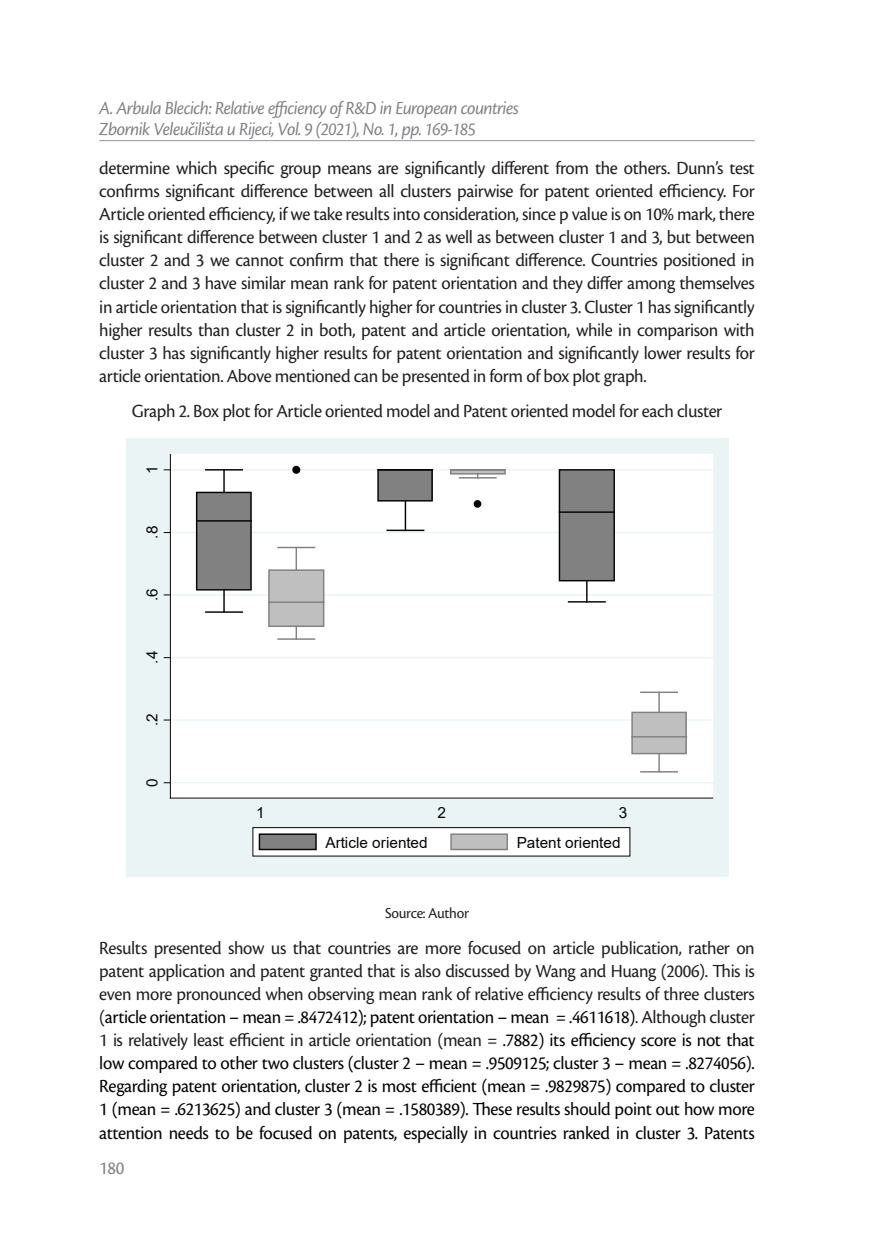
<style>
.page{position:relative;width:874px;height:1241px;background:#fff}
.page>*{position:absolute;margin:0;border:0;box-sizing:border-box;transform-origin:0 0}
.Opis_slike{font:19.25px/23.1px "Cronos Pro";letter-spacing:-.02em;color:#231f20;text-align:justify;scale:.96 1}
.t1{font:19.25px/23.1px "Cronos Pro";letter-spacing:-.02em;color:#040503;text-align:justify;scale:.96 1}
.t2{font:italic 19.25px/21px "Cronos Pro";letter-spacing:-.035em;color:#808285;scale:.96 1}
.t3{font:19.25px "Cronos Pro";color:#808285;scale:.96 1}
.Izvor{font:15.75px "Cronos Pro";letter-spacing:-.02em;color:#231f20;scale:.96 1}
.t4{font:15.4px "Arial";color:#040503}
.t5{font:15.22px "Arial";color:#040503}
.s1{color:#231f20}
</style>
<div class="page">
<hr style="left:99px;top:140px;width:655px;height:1px;background:#939598">
<div style="left:126px;top:439px;width:601px;height:437px;background:#ebf4f5"></div>
<div style="left:170px;top:454px;width:542px;height:344px;background:#fff"></div>
<hr style="left:170px;top:782px;width:542px;height:1px;background:#ebf4f5">
<hr style="left:170px;top:719px;width:542px;height:1px;background:#ebf4f5">
<hr style="left:170px;top:656px;width:542px;height:2px;background:#ebf4f5">
<hr style="left:170px;top:594px;width:542px;height:1px;background:#ebf4f5">
<hr style="left:170px;top:531px;width:542px;height:2px;background:#ebf4f5">
<hr style="left:170px;top:469px;width:542px;height:1px;background:#ebf4f5">
<div style="left:196px;top:492px;width:55px;height:97px;background:#808180"></div>
<div style="left:196px;top:491px;width:56px;height:99px;border:1px solid #040503"></div>
<hr style="left:196px;top:520px;width:55px;height:1px;background:#040503">
<hr style="left:223px;top:590px;width:2px;height:22px;background:#040503">
<hr style="left:223px;top:470px;width:2px;height:22px;background:#040503">
<hr style="left:206px;top:611px;width:36px;height:1px;background:#040503">
<hr style="left:206px;top:469px;width:36px;height:1px;background:#040503">
<div style="left:269px;top:570px;width:54px;height:56px;background:#c0bfbf"></div>
<div style="left:268px;top:569px;width:56px;height:58px;border:1px solid #808180"></div>
<hr style="left:269px;top:601px;width:54px;height:2px;background:#808180">
<svg style="left:295px;top:626px;width:2px;height:12px"></svg>
<hr style="left:295px;top:547px;width:2px;height:23px;background:#808180">
<hr style="left:278px;top:638px;width:36px;height:1px;background:#808180">
<hr style="left:278px;top:546px;width:36px;height:2px;background:#808180">
<div style="left:378px;top:470px;width:54px;height:30px;background:#808180"></div>
<div style="left:377px;top:469px;width:55px;height:32px;border:1px solid #040503"></div>
<hr style="left:378px;top:469px;width:54px;height:1px;background:#040503">
<hr style="left:404px;top:500px;width:2px;height:30px;background:#040503">
<hr style="left:387px;top:529px;width:36px;height:2px;background:#040503">
<hr style="left:450px;top:470px;width:55px;height:4px;background:#c0bfbf">
<div style="left:449px;top:469px;width:56px;height:5px;border:1px solid #808180"></div>
<hr style="left:450px;top:469px;width:55px;height:1px;background:#808180">
<hr style="left:459px;top:477px;width:36px;height:1px;background:#808180">
<div style="left:559px;top:470px;width:55px;height:110px;background:#808180"></div>
<div style="left:558px;top:469px;width:56px;height:112px;border:1px solid #040503"></div>
<hr style="left:559px;top:511px;width:55px;height:2px;background:#040503">
<hr style="left:585px;top:580px;width:2px;height:21px;background:#040503">
<hr style="left:568px;top:601px;width:36px;height:1px;background:#040503">
<div style="left:631px;top:712px;width:54px;height:41px;background:#c0bfbf"></div>
<div style="left:631px;top:711px;width:55px;height:43px;border:1px solid #808180"></div>
<hr style="left:631px;top:736px;width:55px;height:1px;background:#808180">
<svg style="left:658px;top:753px;width:1px;height:18px"></svg>
<svg style="left:658px;top:693px;width:1px;height:19px"></svg>
<hr style="left:640px;top:771px;width:37px;height:1px;background:#808180">
<hr style="left:640px;top:691px;width:37px;height:2px;background:#808180">
<div style="left:293px;top:466px;width:6px;height:7px;background:#040503;border-radius:50%"></div>
<div style="left:292px;top:465px;width:8px;height:9px;border:1px solid #040503;border-radius:50%"></div>
<div style="left:474px;top:500px;width:6px;height:7px;background:#040503;border-radius:50%"></div>
<div style="left:473px;top:500px;width:8px;height:7px;border:1px solid #040503;border-radius:50%"></div>
<hr style="left:170px;top:454px;width:1px;height:344px;background:#040503">
<hr style="left:170px;top:797px;width:542px;height:1px;background:#040503">
<div style="left:253px;top:827px;width:376px;height:28px;background:#fff"></div>
<div style="left:252px;top:827px;width:378px;height:29px;border:1px solid #040503"></div>
<div style="left:259px;top:834px;width:57px;height:15px;background:#808180"></div>
<div style="left:258px;top:833px;width:58px;height:17px;border:1px solid #040503"></div>
<div style="left:451px;top:834px;width:56px;height:15px;background:#c0bfbf"></div>
<div style="left:450px;top:833px;width:57px;height:17px;border:1px solid #808180"></div>
<p class="t2" style="left:99px;top:98px;width:438px">A. Arbula Blecich: Relative efficiency of R&amp;D in European countries<br>Zbornik Veleučilišta u Rijeci, Vol. 9 (2021), No. 1, pp. 169-185</p>
<p class="Opis_slike" style="left:99px;top:156px;width:684px">determine which specific group means are significantly different from the others. Dunn’s test confirms significant difference between all clusters pairwise for patent oriented efficiency. For Article oriented efficiency, if we take results into consideration, since p value is on 10% mark, there is significant difference between cluster 1 and 2 as well as between cluster 1 and 3, but between cluster 2 and 3 we cannot confirm that there is significant difference. Countries positioned in cluster 2 and 3 have similar mean rank for patent orientation and they differ among themselves in article orientation that is significantly higher for countries in cluster 3. Cluster 1 has significantly higher results than cluster 2 in both, patent and article orientation, while in comparison with cluster 3 has significantly higher results for patent orientation and significantly lower results for article orientation. Above mentioned can be presented in form of box plot graph.</p>
<p class="Opis_slike" style="left:132px;top:400px;width:616px">Graph 2. Box plot for Article oriented model and Patent oriented model for each cluster</p>
<p class="t4" style="left:141px;top:474px;width:10px;rotate:-90deg">1</p>
<p class="t4" style="left:141px;top:538px;width:14px;rotate:-90deg">.8</p>
<p class="t4" style="left:141px;top:601px;width:14px;rotate:-90deg">.6</p>
<p class="t4" style="left:141px;top:663px;width:14px;rotate:-90deg">.4</p>
<p class="t4" style="left:141px;top:726px;width:14px;rotate:-90deg">.2</p>
<p class="t4" style="left:141px;top:786px;width:10px;rotate:-90deg">0</p>
<p class="t5" style="left:256px;top:802px;width:10px">1</p>
<p class="t5" style="left:437px;top:802px;width:10px">2</p>
<p class="t5" style="left:618px;top:802px;width:10px">3</p>
<p class="t5" style="left:325px;top:831px;width:104px">Article oriented</p>
<p class="t5" style="left:516px;top:831px;width:105px">Patent oriented</p>
<p class="Izvor" style="left:385px;top:904px;width:89px">Source: Author</p>
<p class="t1" style="left:99px;top:936px;width:684px"><span class="s1">Results presented show us that countries are more focused on article publication, rather on patent application and patent granted that is also discussed by Wang and Huang (2006). This is even more pronounced when observing mean rank of relative efficiency results of three clusters (</span>article orientation – mean = .8472412); patent orientation – mean = .4611618)<span class="s1">. Although cluster 1 is relatively least efficient in article orientation (mean =</span> .7882) its efficiency score is not that low compared to other two clusters (cluster 2 – mean = .9509125; cluster 3 – mean = .8274056).<br>Regarding patent orientation, cluster 2 is most efficient (mean = .9829875) compared to cluster 1 (mean = .6213625) and cluster 3 (mean = .1580389). These results should point out how more attention needs to be focused on patents, especially in countries ranked in cluster 3. Patents</p>
<p class="t3" style="left:99px;top:1156px;width:27px">180</p>
</div>
